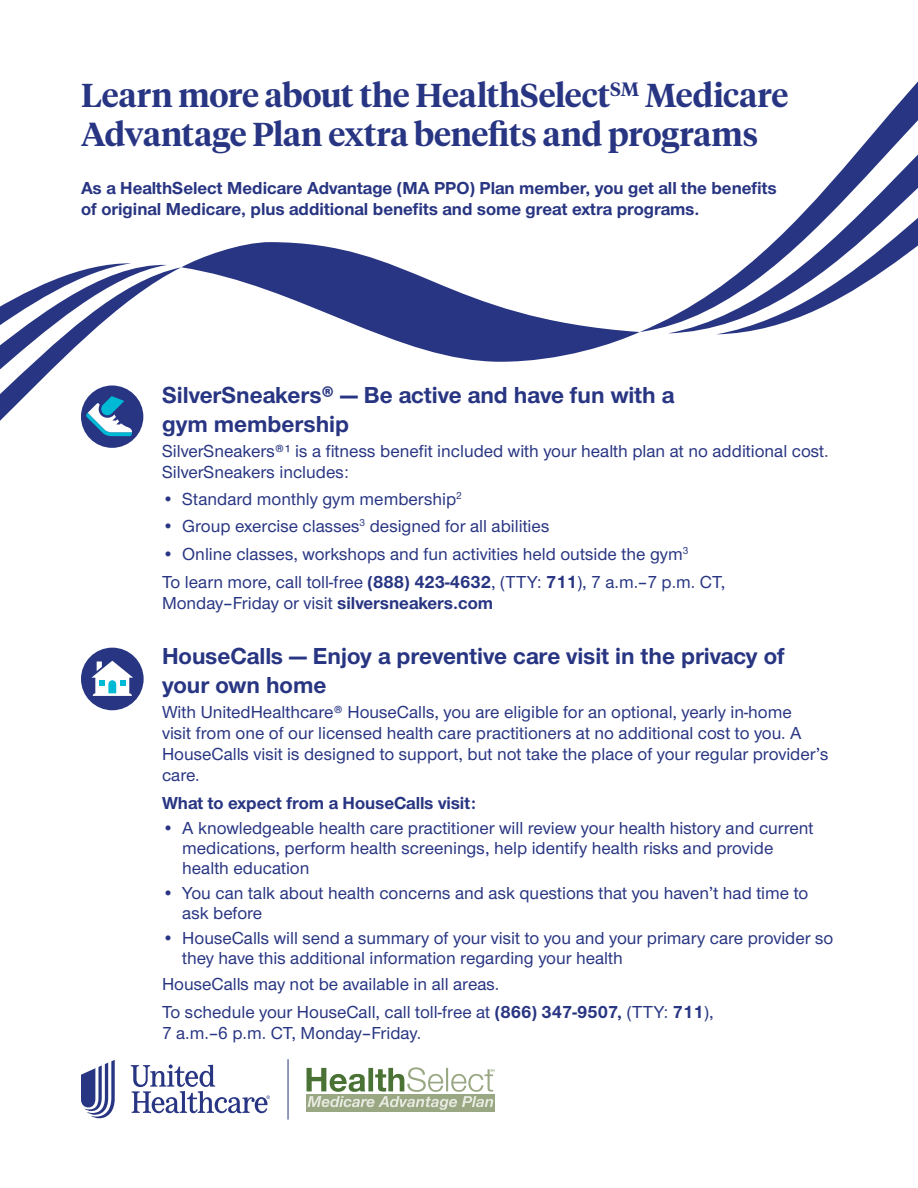
<style>
.page{position:relative;width:918px;height:1188px;background:#fff}
.page>*{position:absolute;margin:0;border:0;box-sizing:border-box;transform-origin:0 0}
.t1{font:600 33px/39.6px "UHC Serif Headline";letter-spacing:-.005em;color:#283582}
.t2{font:700 24px/28.8px "UHC Sans";color:#283582}
.t3{font:500 18px/21px "UHC Sans";color:#283582}
.t4{font:700 18px/21px "UHC Sans";color:#283582}
.s1{font-weight:700}
</style>
<div class="page">
<svg style="left:181px;top:242px;width:459px;height:120px"></svg>
<svg style="left:640px;top:81px;width:278px;height:253px"></svg>
<svg style="left:81px;top:1060px;width:34px;height:58px"></svg>
<svg style="left:131px;top:1064px;width:139px;height:49px"></svg>
<div style="left:81px;top:648px;width:63px;height:62px;background:#283582;border-radius:50%"></div>
<svg style="left:91px;top:661px;width:42px;height:35px"></svg>
<div style="left:306px;top:1094px;width:189px;height:17px;background:#99a782"></div>
<svg style="left:307px;top:1067px;width:187px;height:43px"></svg>
<svg style="left:81px;top:386px;width:62px;height:62px"></svg>
<svg style="left:0;top:263px;width:181px;height:181px"></svg>
<hr style="left:288px;top:1059px;width:1px;height:61px;background:#283582">
<p class="t1" style="left:81px;top:74px;width:709px">Learn more about the HealthSelect<sup>SM</sup> Medicare<br>Advantage Plan extra benefits and programs</p>
<p class="t4" style="left:81px;top:177px;width:697px">As a HealthSelect Medicare Advantage (MA PPO) Plan member, you get all the benefits of original Medicare, plus additional benefits and some great extra programs.</p>
<p class="t2" style="left:162px;top:380px;width:514px">SilverSneakers® — Be active and have fun with a gym membership</p>
<p class="t3" style="left:162px;top:440px;width:668px">SilverSneakers®¹ is a fitness benefit included with your health plan at no additional cost.<br>SilverSneakers includes:</p>
<p class="t3" style="left:162px;top:488px;width:301px">• Standard monthly gym membership<sup>2</sup></p>
<p class="t3" style="left:162px;top:515px;width:389px">• Group exercise classes<sup>3</sup> designed for all abilities</p>
<p class="t3" style="left:162px;top:543px;width:528px">• Online classes, workshops and fun activities held outside the gym<sup>3</sup></p>
<p class="t3" style="left:162px;top:570px;width:565px">To learn more, call toll-free <span class="s1">(888) 423-4632</span>, (TTY: <span class="s1">711</span>), 7 a.m.–7 p.m. CT,<br>Monday–Friday or visit <span class="s1">silversneakers.com</span></p>
<p class="t2" style="left:162px;top:641px;width:624px">HouseCalls — Enjoy a preventive care visit in the privacy of your own home</p>
<p class="t3" style="left:162px;top:701px;width:668px">With UnitedHealthcare® HouseCalls, you are eligible for an optional, yearly in-home<br>visit from one of our licensed health care practitioners at no additional cost to you. A HouseCalls visit is designed to support, but not take the place of your regular provider’s care.</p>
<p class="t4" style="left:162px;top:792px;width:316px">What to expect from a HouseCalls visit:</p>
<p class="t3" style="left:182px;top:817px;width:633px;line-height:20.2px;text-indent:-20px">• A knowledgeable health care practitioner will review your health history and current medications, perform health screenings, help identify health risks and provide health education</p>
<p class="t3" style="left:182px;top:882px;width:628px;line-height:20.2px;text-indent:-20px">• You can talk about health concerns and ask questions that you haven’t had time to ask before</p>
<p class="t3" style="left:182px;top:927px;width:653px;line-height:20.2px;text-indent:-20px">• HouseCalls will send a summary of your visit to you and your primary care provider so they have this additional information regarding your health</p>
<p class="t3" style="left:162px;top:973px;width:339px">HouseCalls may not be available in all areas.</p>
<p class="t3" style="left:162px;top:1001px;width:553px">To schedule your HouseCall, call toll-free at <span class="s1">(866) 347-9507,</span> (TTY: <span class="s1">711</span>),<br>7 a.m.–6 p.m. CT, Monday–Friday.</p>
</div>
